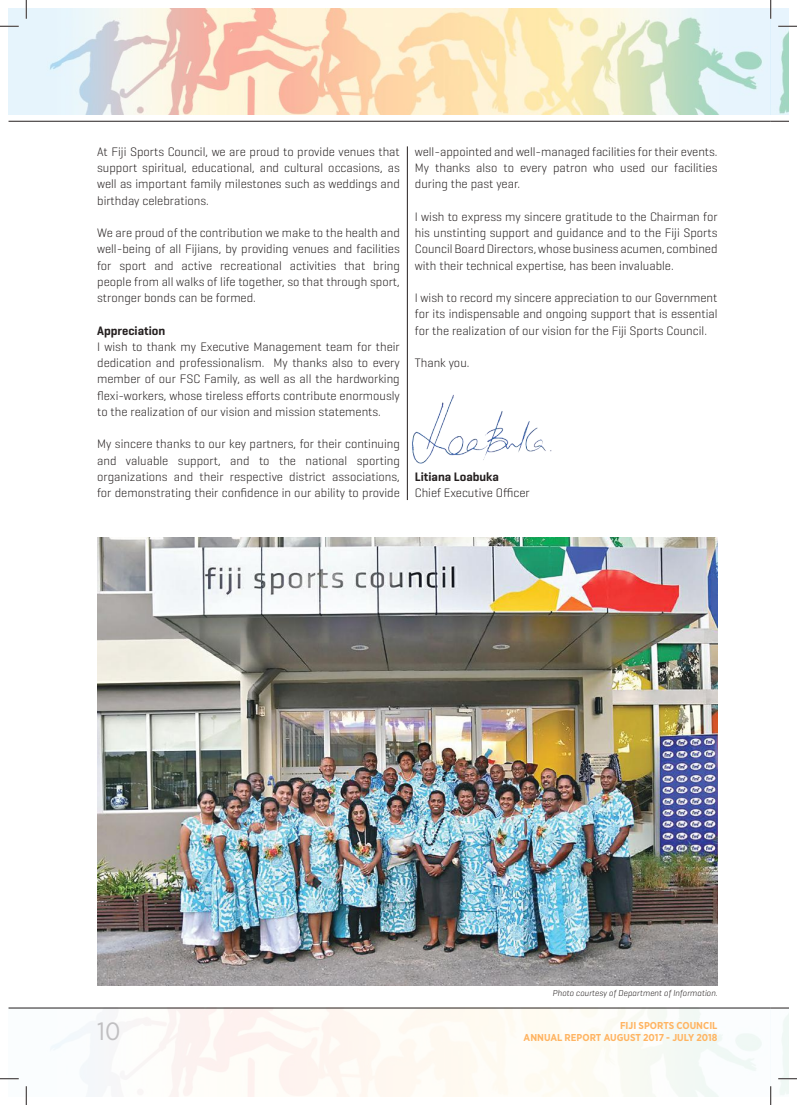
<style>
.page{position:relative;width:797px;height:1105px;background:#fff}
.page>*{position:absolute;margin:0;border:0;box-sizing:border-box;transform-origin:0 0}
.t1{font:25px "Gotham Narrow";color:#c0bfc1}
.t2{font:300 12.5px/16.2px "Geogrotesque";color:#241f1f;text-align:justify}
.t3{font:600 12.5px "Geogrotesque";color:#241f1f}
.t4{font:700 10px "Gotham Narrow";color:#ffb462}
.t5{font:italic 300 8.75px "Geogrotesque";color:#241f1f}
</style>
<div class="page">
<hr style="left:9px;top:121px;width:761px;height:1px;background:#241f1f">
<svg style="left:770px;top:121px;width:18px;height:1px"></svg>
<img style="left:9px;top:9px;width:779px;height:106px">
<hr style="left:9px;top:1008px;width:761px;height:1px;background:#241f1f">
<svg style="left:770px;top:1008px;width:18px;height:1px"></svg>
<img style="left:412px;top:394px;width:140px;height:70px">
<hr style="left:407px;top:146px;width:1px;height:354px;background:#241f1f">
<img style="left:97px;top:537px;width:620px;height:448px">
<svg style="left:0;top:25px;width:19px;height:2px"></svg>
<svg style="left:778px;top:25px;width:19px;height:2px"></svg>
<svg style="left:0;top:1078px;width:19px;height:1px"></svg>
<svg style="left:778px;top:1078px;width:19px;height:1px"></svg>
<svg style="left:25px;top:0;width:2px;height:19px"></svg>
<svg style="left:25px;top:1086px;width:2px;height:19px"></svg>
<svg style="left:770px;top:0;width:1px;height:19px"></svg>
<svg style="left:770px;top:1086px;width:1px;height:19px"></svg>
<p class="t2" style="left:97px;top:143px;width:304px">At Fiji Sports Council, we are proud to provide venues that support spiritual, educational, and cultural occasions, as well as important family milestones such as weddings and birthday celebrations.</p>
<p class="t2" style="left:97px;top:224px;width:304px">We are proud of the contribution we make to the health and well-being of all Fijians, by providing venues and facilities for sport and active recreational activities that bring people from all walks of life together, so that through sport, stronger bonds can be formed.</p>
<p class="t3" style="left:97px;top:322px;width:70px">Appreciation</p>
<p class="t2" style="left:97px;top:338px;width:304px">I wish to thank my Executive Management team for their dedication and professionalism. My thanks also to every member of our FSC Family, as well as all the hardworking flexi-workers, whose tireless efforts contribute enormously to the realization of our vision and mission statements.</p>
<p class="t2" style="left:97px;top:435px;width:304px">My sincere thanks to our key partners, for their continuing and valuable support, and to the national sporting organizations and their respective district associations, for demonstrating their confidence in our ability to provide</p>
<p class="t2" style="left:415px;top:143px;width:304px">well-appointed and well-managed facilities for their events.<br>My thanks also to every patron who used our facilities during the past year.</p>
<p class="t2" style="left:415px;top:208px;width:304px">I wish to express my sincere gratitude to the Chairman for his unstinting support and guidance and to the Fiji Sports Council Board Directors, whose business acumen, combined with their technical expertise, has been invaluable.</p>
<p class="t2" style="left:415px;top:289px;width:304px">I wish to record my sincere appreciation to our Government for its indispensable and ongoing support that is essential for the realization of our vision for the Fiji Sports Council.</p>
<p class="t2" style="left:415px;top:354px;width:56px">Thank you.</p>
<p class="t3" style="left:415px;top:469px;width:86px">Litiana Loabuka</p>
<p class="t2" style="left:415px;top:484px;width:116px">Chief Executive Officer</p>
<p class="t5" style="left:552px;top:987px;width:166px">Photo courtesy of Department of Information.</p>
<p class="t4" style="left:620px;top:1019px;width:99px">FIJI SPORTS COUNCIL</p>
<h1 class="t1" style="left:97px;top:1016px;width:25px">10</h1>
<p class="t4" style="left:523px;top:1031px;width:195px">ANNUAL REPORT AUGUST 2017 - JULY 2018</p>
</div>
